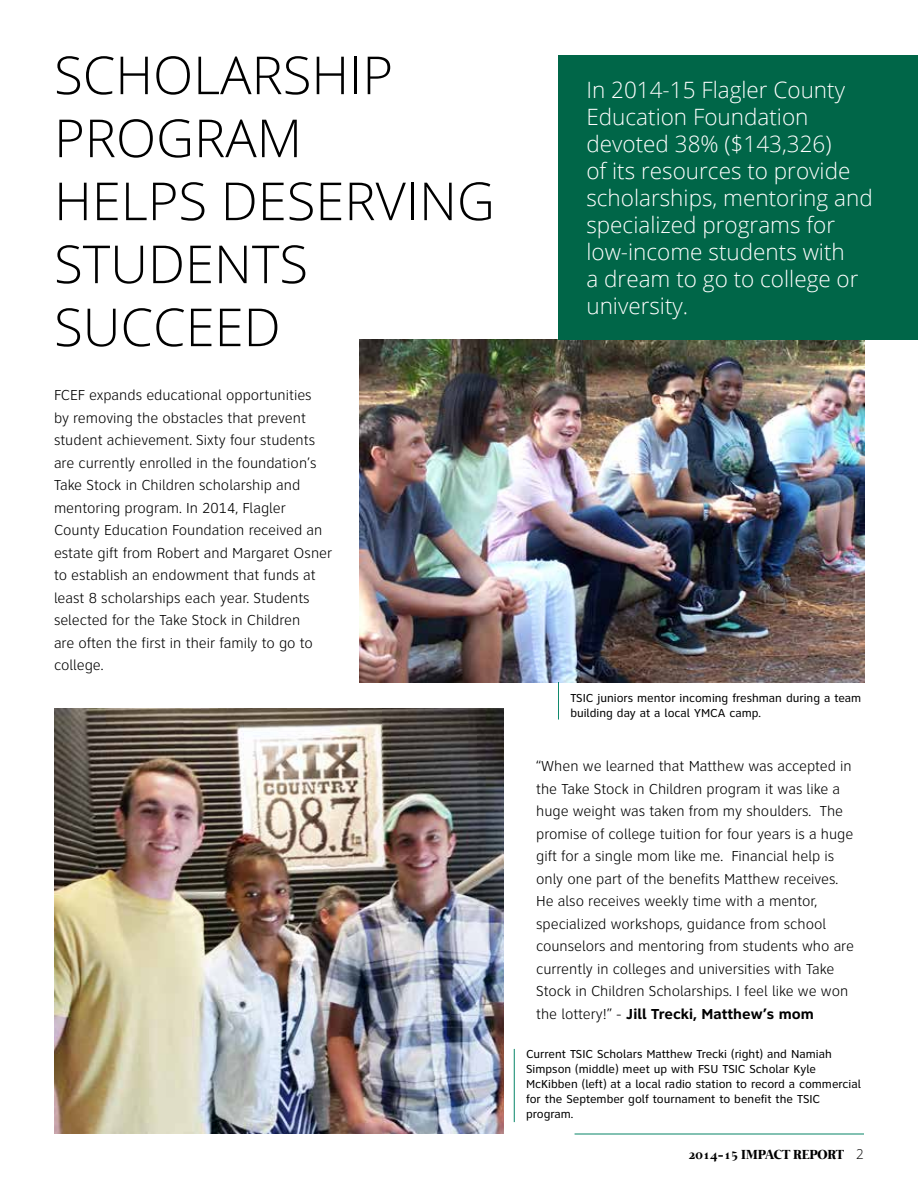
<style>
.page{position:relative;width:918px;height:1188px;background:#fff}
.page>*{position:absolute;margin:0;border:0;box-sizing:border-box;transform-origin:0 0}
.t1{font:300 52.5px/63px "Open Sans";color:#000}
.t2{font:300 22.5px/27px "Open Sans";color:#fff}
.t3{font:300 15px/22.5px "Clearview ATT";color:#000}
.t4{font:700 13.5px "Mermaid";color:#000}
.t5{font:12px/15px "Clearview ATT";color:#000}
.s1{font-weight:700}
.s2{font-family:"Open Sans";font-weight:300}
</style>
<div class="page">
<hr style="left:575px;top:1134px;width:289px;height:1px;background:#068467">
<img style="left:359px;top:339px;width:505px;height:343px">
<div style="left:558px;top:55px;width:360px;height:284px;background:#006648"></div>
<hr style="left:558px;top:682px;width:1px;height:38px;background:#068467">
<img style="left:54px;top:709px;width:449px;height:425px">
<hr style="left:514px;top:1049px;width:1px;height:73px;background:#068467">
<h1 class="t1" style="left:54px;top:42px;width:442px">SCHOLARSHIP<br>PROGRAM<br>HELPS DESERVING<br>STUDENTS<br>SUCCEED</h1>
<p class="t3" style="left:54px;top:384px;width:280px">FCEF expands educational opportunities<br>by removing the obstacles that prevent student achievement. Sixty four students are currently enrolled in the foundation’s Take Stock in Children scholarship and mentoring program. In 2014, Flagler County Education Foundation received an estate gift from Robert and Margaret Osner to establish an endowment that funds at least 8 scholarships each year. Students selected for the Take Stock in Children<br>are often the first in their family to go to college.</p>
<h2 class="t2" style="left:586px;top:75px;width:288px">In 2014-15 Flagler County<br>Education Foundation devoted 38% ($143,326)<br>of its resources to provide scholarships, mentoring and specialized programs for low-income students with<br>a dream to go to college or university.</h2>
<p class="t5" style="left:570px;top:690px;width:293px">TSIC juniors mentor incoming freshman during a team building day at a local YMCA camp.</p>
<p class="t3" style="left:536px;top:755px;width:319px">“When we learned that Matthew was accepted in the Take Stock in Children program it was like a huge weight was taken from my shoulders. The promise of college tuition for four years is a huge gift for a single mom like me. Financial help is only one part of the benefits Matthew receives.<br>He also receives weekly time with a mentor, specialized workshops, guidance from school counselors and mentoring from students who are currently in colleges and universities with Take Stock in Children Scholarships. I feel like we won the lottery!” - <span class="s1">Jill Trecki, Matthew’s mom</span></p>
<p class="t5" style="left:526px;top:1047px;width:336px">Current TSIC Scholars Matthew Trecki (right) and Namiah Simpson (middle) meet up with FSU TSIC Scholar Kyle McKibben (left) at a local radio station to record a commercial for the September golf tournament to benefit the TSIC program.</p>
<p class="t4" style="left:689px;top:1147px;width:177px">2014-15 IMPACT REPORT <span class="s2">2</span></p>
</div>
